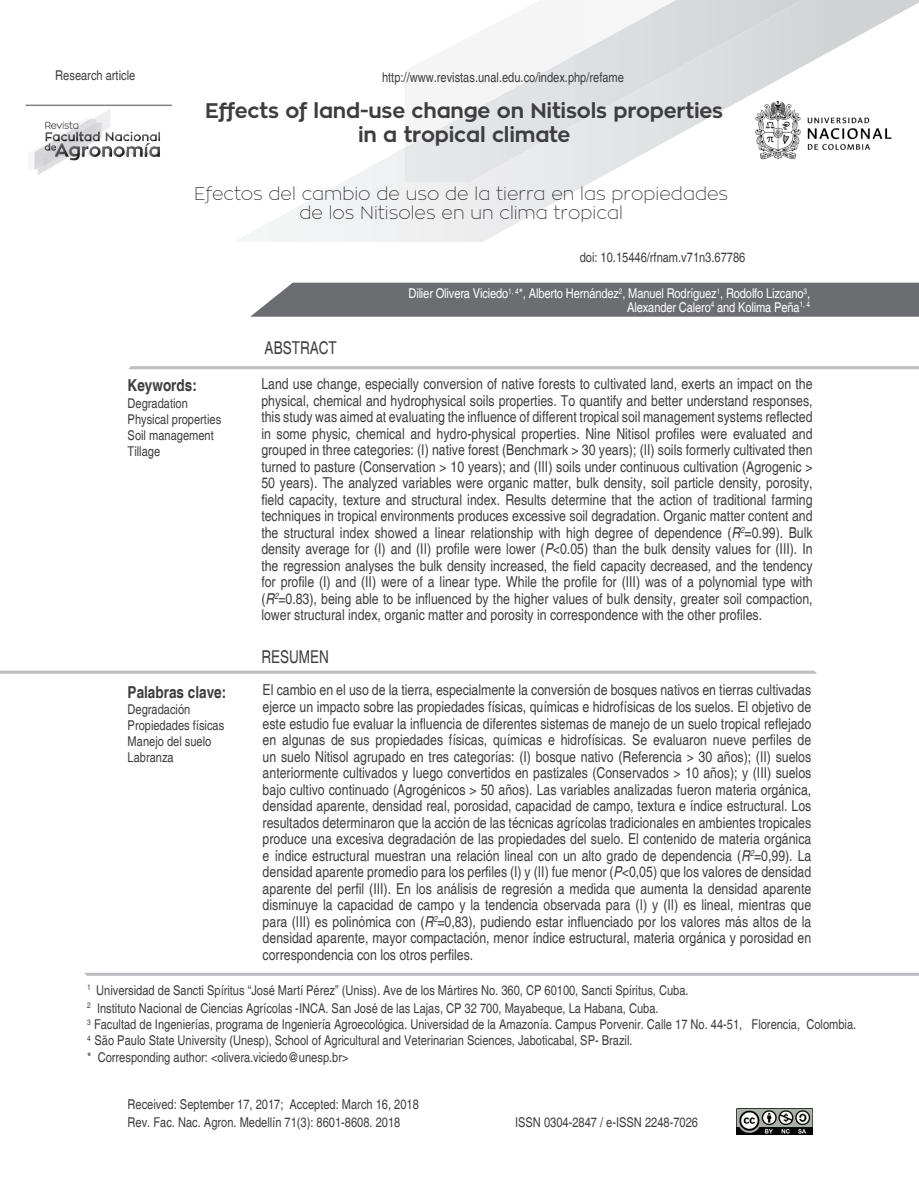
<style>
.page{position:relative;width:919px;height:1183px;background:#fff}
.page>*{position:absolute;margin:0;border:0;box-sizing:border-box;transform-origin:0 0}
.t1{font:700 21px/24px "Zona Pro";letter-spacing:-.01em;color:#3e3e3f;text-align:center}
.t2{font:100 18px/19.5px "Zona Pro";color:#231f20;text-align:center}
.t3{font:condensed 17.7px "Helvetica";color:#3e3e3f;scale:.93 1}
.t4{font:700 condensed 16.5px "Helvetica";color:#3e3e3f}
.t5{font:condensed 15px/16.5px "Helvetica";color:#3e3e3f;text-align:justify}
.t6{font:condensed 13.5px/16.2px "Helvetica";color:#3e3e3f}
.t7{font:condensed 13.5px/13.5px "Helvetica";letter-spacing:-.01em;color:#fff;text-align:right}
.s1{font-style:italic}
</style>
<div class="page">
<div style="left:251px;top:282px;width:667px;height:34px;background:#6c6d70"></div>
<svg style="left:237px;top:0;width:681px;height:242px"></svg>
<img style="left:405px;top:0;width:397px;height:182px">
<img style="left:736px;top:1108px;width:76px;height:26px">
<img style="left:34px;top:109px;width:126px;height:66px">
<hr style="left:26px;top:104px;width:146px;height:2px;background:#808285">
<img style="left:748px;top:92px;width:146px;height:70px">
<svg style="left:129px;top:366px;width:789px;height:3px"></svg>
<svg style="left:0;top:670px;width:816px;height:3px"></svg>
<svg style="left:84px;top:972px;width:834px;height:3px"></svg>
<p class="t6" style="left:55px;top:67px;width:81px">Research article</p>
<p class="t6" style="left:382px;top:69px;width:243px">http://www.revistas.unal.edu.co/index.php/refame</p>
<h1 class="t1" style="left:205px;top:98px;width:519px">Effects of land-use change on Nitisols properties in a tropical climate</h1>
<p class="t2" style="left:194px;top:183px;width:535px">Efectos del cambio de uso de la tierra en las propiedades de los Nitisoles en un clima tropical</p>
<p class="t6" style="left:579px;top:249px;width:167px">doi: 10.15446/rfnam.v71n3.67786</p>
<p class="t4" style="left:128px;top:375px;width:71px">Keywords:</p>
<p class="t6" style="left:128px;top:395px;width:95px">Degradation<br>Physical properties<br>Soil management<br>Tillage</p>
<p class="t4" style="left:128px;top:681px;width:100px">Palabras clave:</p>
<p class="t6" style="left:128px;top:701px;width:98px">Degradación<br>Propiedades físicas<br>Manejo del suelo<br>Labranza</p>
<p class="t3" style="left:264px;top:337px;width:79px">ABSTRACT</p>
<p class="t7" style="left:408px;top:287px;width:403px">Dilier Olivera Viciedo<sup>1,</sup> <sup>4</sup>*, Alberto Hernández<sup>2</sup>, Manuel Rodríguez<sup>1</sup>, Rodolfo Lizcano<sup>3</sup>,<br>Alexander Calero<sup>4</sup> and Kolima Peña<sup>1,</sup> <sup>4</sup></p>
<p class="t5" style="left:261px;top:376px;width:552px">Land use change, especially conversion of native forests to cultivated land, exerts an impact on the physical, chemical and hydrophysical soils properties. To quantify and better understand responses, this study was aimed at evaluating the influence of different tropical soil management systems reflected in some physic, chemical and hydro-physical properties. Nine Nitisol profiles were evaluated and grouped in three categories: (I) native forest (Benchmark &gt; 30 years); (II) soils formerly cultivated then turned to pasture (Conservation &gt; 10 years); and (III) soils under continuous cultivation (Agrogenic &gt; 50 years). The analyzed variables were organic matter, bulk density, soil particle density, porosity, field capacity, texture and structural index. Results determine that the action of traditional farming techniques in tropical environments produces excessive soil degradation. Organic matter content and the structural index showed a linear relationship with high degree of dependence (<span class="s1">R</span><sup>2</sup>=0.99). Bulk density average for (I) and (II) profile were lower (<span class="s1">P</span>&lt;0.05) than the bulk density values for (III). In the regression analyses the bulk density increased, the field capacity decreased, and the tendency for profile (I) and (II) were of a linear type. While the profile for (III) was of a polynomial type with (<span class="s1">R</span><sup>2</sup>=0.83), being able to be influenced by the higher values of bulk density, greater soil compaction, lower structural index, organic matter and porosity in correspondence with the other profiles.</p>
<p class="t3" style="left:261px;top:646px;width:74px">RESUMEN</p>
<p class="t5" style="left:262px;top:682px;width:550px">El cambio en el uso de la tierra, especialmente la conversión de bosques nativos en tierras cultivadas ejerce un impacto sobre las propiedades físicas, químicas e hidrofísicas de los suelos. El objetivo de este estudio fue evaluar la influencia de diferentes sistemas de manejo de un suelo tropical reflejado en algunas de sus propiedades físicas, químicas e hidrofísicas. Se evaluaron nueve perfiles de un suelo Nitisol agrupado en tres categorías: (I) bosque nativo (Referencia &gt; 30 años); (II) suelos anteriormente cultivados y luego convertidos en pastizales (Conservados &gt; 10 años); y (III) suelos bajo cultivo continuado (Agrogénicos &gt; 50 años). Las variables analizadas fueron materia orgánica, densidad aparente, densidad real, porosidad, capacidad de campo, textura e índice estructural. Los resultados determinaron que la acción de las técnicas agrícolas tradicionales en ambientes tropicales produce una excesiva degradación de las propiedades del suelo. El contenido de materia orgánica e índice estructural muestran una relación lineal con un alto grado de dependencia (<span class="s1">R</span><sup>2</sup>=0,99). La densidad aparente promedio para los perfiles (I) y (II) fue menor (<span class="s1">P</span>&lt;0,05) que los valores de densidad aparente del perfil (III). En los análisis de regresión a medida que aumenta la densidad aparente disminuye la capacidad de campo y la tendencia observada para (I) y (II) es lineal, mientras que para (III) es polinómica con (<span class="s1">R</span><sup>2</sup>=0,83), pudiendo estar influenciado por los valores más altos de la densidad aparente, mayor compactación, menor índice estructural, materia orgánica y porosidad en correspondencia con los otros perfiles.</p>
<p class="t6" style="left:87px;top:980px;width:602px;line-height:18.1px"><sup>1</sup> Universidad de Sancti Spíritus “José Martí Pérez” (Uniss). Ave de los Mártires No. 360, CP 60100, Sancti Spíritus, Cuba.<br><sup>2</sup> Instituto Nacional de Ciencias Agrícolas -INCA. San José de las Lajas, CP 32 700, Mayabeque, La Habana, Cuba.</p>
<p class="t6" style="left:87px;top:1016px;width:770px"><sup>3</sup> Facultad de Ingenierías, programa de Ingeniería Agroecológica. Universidad de la Amazonía. Campus Porvenir. Calle 17 No. 44-51, Florencia, Colombia.<br><sup>4</sup> São Paulo State University (Unesp), School of Agricultural and Veterinarian Sciences, Jaboticabal, SP- Brazil.<br>* Corresponding author: &lt;olivera.viciedo@unesp.br&gt;</p>
<p class="t6" style="left:128px;top:1094px;width:293px;line-height:18px">Received: September 17, 2017; Accepted: March 16, 2018<br>Rev. Fac. Nac. Agron. Medellín 71(3): 8601-8608. 2018</p>
<p class="t6" style="left:515px;top:1113px;width:184px">ISSN 0304-2847 / e-ISSN 2248-7026</p>
</div>
